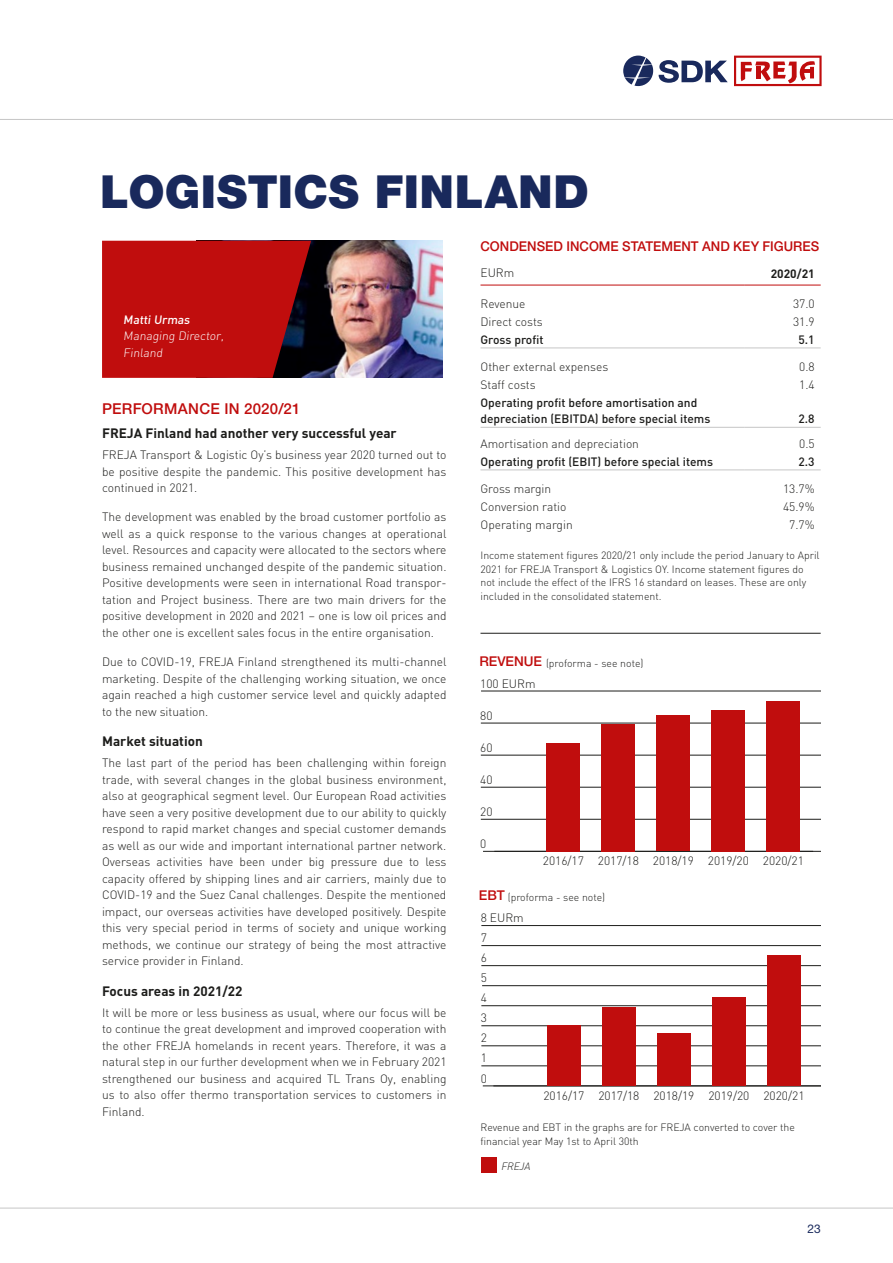
<style>
.page{position:relative;width:893px;height:1263px;background:#fff}
.page>*{position:absolute;margin:0;border:0;box-sizing:border-box;transform-origin:0 0}
.t1{font:900 45.6px "Helvetica Neue LT Std";letter-spacing:.01em;color:#19295c}
.t2{font:500 15px "Helvetica Neue LT Std";letter-spacing:.02em;color:#c00d0d}
.t3{font:700 13.5px "DIN";color:#1d1d1b}
.t4{font:500 13.5px "Helvetica Neue LT Std";color:#c00d0d}
.t5{font:300 12px/16.5px "DIN";color:#1d1d1b;text-align:justify}
.t6{font:500 12px/16.5px "DIN";color:#1d1d1b}
.t7{font:300 12px/16.5px "DIN";color:#fff}
.t8{font:500 12px "DIN";color:#fff}
.t9{font:700 12px "DIN";color:#1d1d1b}
.t10{font:12px "Helvetica Neue LT Std";color:#19295c}
.t11{font:300 10.5px/13.5px "DIN";color:#1d1d1b}
.t12{font:italic 300 10.5px "DINOT";letter-spacing:-.005em;color:#1d1d1b}
</style>
<div class="page">
<svg style="left:734px;top:56px;width:88px;height:30px"></svg>
<svg style="left:659px;top:60px;width:69px;height:23px"></svg>
<svg style="left:623px;top:56px;width:30px;height:30px"></svg>
<img style="left:311px;top:241px;width:131px;height:137px">
<svg style="left:102px;top:241px;width:209px;height:137px;background:#ae0c0d"></svg>
<hr style="left:480px;top:427px;width:264px;height:1px;background:#c6c6c6">
<hr style="left:744px;top:427px;width:77px;height:1px;background:#c6c6c6">
<hr style="left:480px;top:285px;width:264px;height:1px;background:#c00d0d">
<hr style="left:744px;top:285px;width:77px;height:1px;background:#c00d0d">
<hr style="left:480px;top:348px;width:264px;height:1px;background:#c6c6c6">
<hr style="left:744px;top:348px;width:77px;height:1px;background:#c6c6c6">
<hr style="left:480px;top:469px;width:264px;height:1px;background:#c6c6c6">
<hr style="left:744px;top:469px;width:77px;height:1px;background:#c6c6c6">
<hr style="left:494px;top:851px;width:327px;height:1px;background:#1d1d1b">
<hr style="left:483px;top:851px;width:330px;height:1px;background:#1d1d1b">
<hr style="left:481px;top:819px;width:340px;height:1px;background:#1d1d1b">
<hr style="left:481px;top:787px;width:340px;height:1px;background:#1d1d1b">
<hr style="left:481px;top:755px;width:340px;height:1px;background:#1d1d1b">
<hr style="left:481px;top:723px;width:340px;height:1px;background:#1d1d1b">
<hr style="left:481px;top:691px;width:340px;height:1px;background:#1d1d1b">
<div style="left:547px;top:743px;width:33px;height:108px;background:#c00d0d"></div>
<div style="left:602px;top:724px;width:33px;height:127px;background:#c00d0d"></div>
<div style="left:657px;top:715px;width:33px;height:136px;background:#c00d0d"></div>
<div style="left:712px;top:710px;width:33px;height:141px;background:#c00d0d"></div>
<div style="left:767px;top:701px;width:33px;height:150px;background:#c00d0d"></div>
<hr style="left:483px;top:1085px;width:338px;height:1px;background:#1d1d1b">
<hr style="left:481px;top:1065px;width:340px;height:1px;background:#1d1d1b">
<hr style="left:481px;top:1045px;width:340px;height:1px;background:#1d1d1b">
<hr style="left:481px;top:1025px;width:340px;height:1px;background:#1d1d1b">
<hr style="left:481px;top:1005px;width:340px;height:1px;background:#1d1d1b">
<hr style="left:482px;top:985px;width:339px;height:1px;background:#1d1d1b">
<hr style="left:481px;top:965px;width:340px;height:1px;background:#1d1d1b">
<hr style="left:481px;top:945px;width:340px;height:1px;background:#1d1d1b">
<hr style="left:481px;top:925px;width:340px;height:1px;background:#1d1d1b">
<div style="left:547px;top:1026px;width:33px;height:60px;background:#c00d0d"></div>
<div style="left:602px;top:1008px;width:33px;height:78px;background:#c00d0d"></div>
<div style="left:657px;top:1034px;width:33px;height:52px;background:#c00d0d"></div>
<div style="left:712px;top:998px;width:33px;height:88px;background:#c00d0d"></div>
<div style="left:767px;top:955px;width:33px;height:131px;background:#c00d0d"></div>
<div style="left:481px;top:1158px;width:16px;height:15px;background:#c00d0d"></div>
<hr style="left:480px;top:633px;width:341px;height:1px;background:#1d1d1b">
<hr style="left:0;top:119px;width:893px;height:1px;background:#c6c6c6">
<hr style="left:0;top:1208px;width:893px;height:1px;background:#c6c6c6">
<h1 class="t1" style="left:100px;top:164px;width:490px">LOGISTICS FINLAND</h1>
<p class="t4" style="left:480px;top:239px;width:340px">CONDENSED INCOME STATEMENT AND KEY FIGURES</p>
<p class="t5" style="left:480px;top:265px;width:35px">EURm</p>
<p class="t9" style="left:771px;top:265px;width:45px">2020/21</p>
<p class="t5" style="left:480px;top:295px;width:47px">Revenue</p>
<p class="t5" style="left:793px;top:295px;width:23px">37.0</p>
<p class="t5" style="left:480px;top:313px;width:64px">Direct costs</p>
<p class="t5" style="left:793px;top:313px;width:23px">31.9</p>
<p class="t6" style="left:480px;top:331px;width:64px">Gross profit</p>
<p class="t6" style="left:798px;top:331px;width:18px">5.1</p>
<p class="t5" style="left:480px;top:358px;width:129px">Other external expenses</p>
<p class="t5" style="left:799px;top:358px;width:17px">0.8</p>
<p class="t5" style="left:480px;top:376px;width:57px">Staff costs</p>
<p class="t5" style="left:799px;top:376px;width:17px">1.4</p>
<p class="t6" style="left:480px;top:394px;width:231px">Operating profit before amortisation and depreciation (EBITDA) before special items</p>
<p class="t8" style="left:123px;top:312px;width:70px">Matti Urmas</p>
<p class="t7" style="left:123px;top:327px;width:104px">Managing Director,<br>Finland</p>
<p class="t2" style="left:102px;top:400px;width:200px">PERFORMANCE IN 2020/21</p>
<p class="t3" style="left:102px;top:425px;width:296px">FREJA Finland had another very successful year</p>
<p class="t5" style="left:102px;top:446px;width:346px">FREJA Transport &amp; Logistic Oy’s business year 2020 turned out to be positive despite the pandemic. This positive development has continued in 2021.</p>
<p class="t5" style="left:102px;top:509px;width:346px">The development was enabled by the broad customer portfolio as well as a quick response to the various changes at operational level. Resources and capacity were allocated to the sectors where business remained unchanged despite of the pandemic situation.<br>Positive developments were seen in international Road transpor&shy;tation and Project business. There are two main drivers for the positive development in 2020 and 2021 – one is low oil prices and the other one is excellent sales focus in the entire organisation.</p>
<p class="t5" style="left:102px;top:653px;width:346px">Due to COVID-19, FREJA Finland strengthened its multi-channel marketing. Despite of the challenging working situation, we once again reached a high customer service level and quickly adapted to the new situation.</p>
<p class="t3" style="left:102px;top:733px;width:102px">Market situation</p>
<p class="t5" style="left:102px;top:754px;width:346px">The last part of the period has been challenging within foreign trade, with several changes in the global business environment, also at geographical segment level. Our European Road activities have seen a very positive development due to our ability to quickly respond to rapid market changes and special customer demands as well as our wide and important international partner network.<br>Overseas activities have been under big pressure due to less capacity offered by shipping lines and air carriers, mainly due to COVID-19 and the Suez Canal challenges. Despite the mentioned impact, our overseas activities have developed positively. Despite this very special period in terms of society and unique working methods, we continue our strategy of being the most attractive service provider in Finland.</p>
<p class="t3" style="left:102px;top:982px;width:142px">Focus areas in 2021/22</p>
<p class="t5" style="left:102px;top:1004px;width:346px">It will be more or less business as usual, where our focus will be to continue the great development and improved cooperation with the other FREJA homelands in recent years. Therefore, it was a natural step in our further development when we in February 2021 strengthened our business and acquired TL Trans Oy, enabling us to also offer thermo transportation services to customers in Finland.</p>
<p class="t6" style="left:798px;top:410px;width:18px">2.8</p>
<p class="t5" style="left:480px;top:435px;width:160px">Amortisation and depreciation</p>
<p class="t5" style="left:799px;top:435px;width:17px">0.5</p>
<p class="t6" style="left:480px;top:453px;width:234px">Operating profit (EBIT) before special items</p>
<p class="t6" style="left:798px;top:453px;width:18px">2.3</p>
<p class="t5" style="left:480px;top:480px;width:72px">Gross margin</p>
<p class="t5" style="left:783px;top:480px;width:33px">13.7%</p>
<p class="t5" style="left:480px;top:498px;width:88px">Conversion ratio</p>
<p class="t5" style="left:783px;top:498px;width:33px">45.9%</p>
<p class="t5" style="left:480px;top:516px;width:94px">Operating margin</p>
<p class="t5" style="left:789px;top:516px;width:27px">7.7%</p>
<p class="t11" style="left:480px;top:548px;width:341px">Income statement figures 2020/21 only include the period January to April 2021 for FREJA Transport &amp; Logistics OY. Income statement figures do not include the effect of the IFRS 16 standard on leases. These are only included in the consolidated statement.</p>
<p class="t4" style="left:479px;top:653px;width:64px">REVENUE</p>
<p class="t11" style="left:546px;top:656px;width:99px">(proforma - see note)</p>
<p class="t5" style="left:480px;top:675px;width:57px">100 EURm</p>
<p class="t5" style="left:480px;top:707px;width:14px">80</p>
<p class="t5" style="left:480px;top:739px;width:14px">60</p>
<p class="t5" style="left:480px;top:771px;width:14px">40</p>
<p class="t5" style="left:480px;top:803px;width:14px">20</p>
<p class="t5" style="left:480px;top:835px;width:8px">0</p>
<p class="t5" style="left:543px;top:852px;width:263px">2016/17 2017/18 2018/19 2019/20 2020/21</p>
<p class="t4" style="left:479px;top:888px;width:28px">EBT</p>
<p class="t11" style="left:508px;top:890px;width:99px">(proforma - see note)</p>
<p class="t5" style="left:481px;top:909px;width:45px">8 EURm</p>
<p class="t5" style="left:481px;top:929px;width:8px">7</p>
<p class="t5" style="left:481px;top:949px;width:8px">6</p>
<p class="t5" style="left:481px;top:970px;width:8px">5</p>
<p class="t5" style="left:481px;top:990px;width:8px">4</p>
<p class="t5" style="left:481px;top:1010px;width:8px">3</p>
<p class="t5" style="left:481px;top:1030px;width:8px">2</p>
<p class="t5" style="left:481px;top:1050px;width:8px">1</p>
<p class="t5" style="left:481px;top:1070px;width:8px">0</p>
<p class="t5" style="left:543px;top:1087px;width:263px">2016/17 2017/18 2018/19 2019/20 2020/21</p>
<p class="t11" style="left:480px;top:1121px;width:316px">Revenue and EBT in the graphs are for FREJA converted to cover the financial year May 1st to April 30th</p>
<p class="t12" style="left:501px;top:1160px;width:31px">FREJA</p>
<p class="t10" style="left:807px;top:1222px;width:15px">23</p>
</div>
